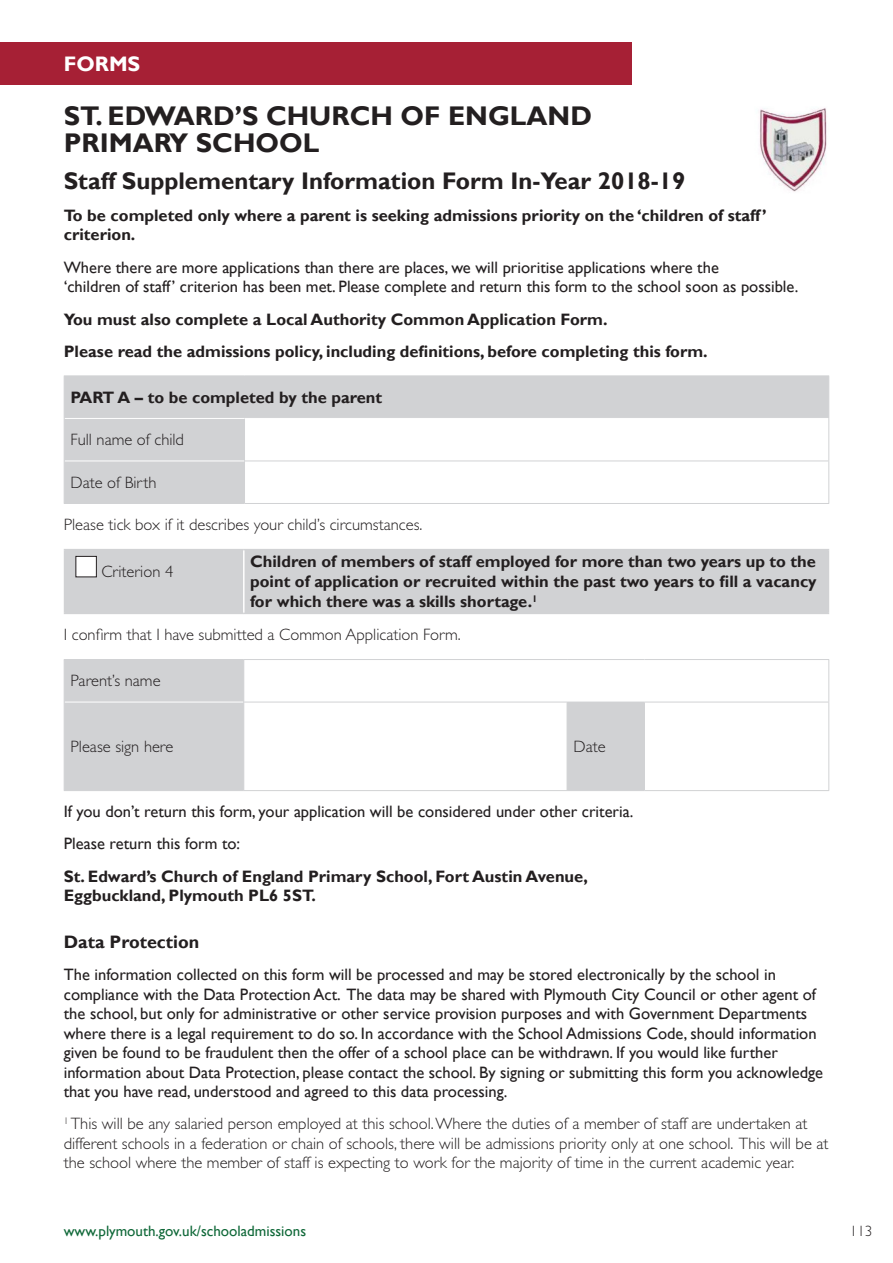
<style>
.page{position:relative;width:893px;height:1263px;background:#fff}
.page>*{position:absolute;margin:0;border:0;box-sizing:border-box;transform-origin:0 0}
._18pt_Header{font:700 27px/27px "Gill Sans";color:#231f20}
._16pt_Header{font:700 24px "Gill Sans";color:#231f20}
.t1{font:700 21px "Gill Sans";color:#fff}
._12pt_Header{font:700 18px "Gill Sans";color:#231f20}
.Main_-_Regular{font:16.5px/19.5px "Gill Sans";color:#231f20}
.Main_-_Regular-2{font:700 16.5px/19.5px "Gill Sans";color:#231f20}
.Main_-_Regular-3{font:300 16.5px/19.5px "Gill Sans Std";color:#231f20}
.Main_-_Light{font:300 16.5px "Gill Sans Std";color:#231f20}
.Main_-_Light-2{font:700 16.5px "Gill Sans";color:#231f20}
.t2{font:15px "Gill Sans";color:#0f6838}
.Main_-_Light-3{font:300 15px "Gill Sans Std";color:#231f20}
</style>
<div class="page">
<div style="left:0;top:43px;width:631px;height:42px;background:#a62035"></div>
<svg style="left:65px;top:376px;width:763px;height:127px"></svg>
<hr style="left:65px;top:418px;width:179px;height:1px;background:#fff">
<hr style="left:244px;top:418px;width:584px;height:1px;background:#fff">
<hr style="left:65px;top:461px;width:179px;height:1px;background:#fff">
<hr style="left:64px;top:376px;width:1px;height:42px;background:#d1d2d4">
<hr style="left:64px;top:375px;width:180px;height:1px;background:#d1d2d4">
<hr style="left:244px;top:375px;width:585px;height:1px;background:#d1d2d4">
<hr style="left:828px;top:376px;width:1px;height:42px;background:#d1d2d4">
<hr style="left:64px;top:418px;width:1px;height:43px;background:#d1d2d4">
<hr style="left:244px;top:419px;width:1px;height:42px;background:#d1d2d4">
<hr style="left:828px;top:418px;width:1px;height:43px;background:#d1d2d4">
<hr style="left:64px;top:461px;width:1px;height:42px;background:#d1d2d4">
<hr style="left:64px;top:503px;width:180px;height:1px;background:#d1d2d4">
<hr style="left:244px;top:461px;width:1px;height:42px;background:#d1d2d4">
<hr style="left:244px;top:461px;width:585px;height:1px;background:#d1d2d4">
<hr style="left:828px;top:461px;width:1px;height:42px;background:#d1d2d4">
<hr style="left:244px;top:503px;width:585px;height:1px;background:#d1d2d4">
<div style="left:65px;top:550px;width:763px;height:63px;background:#d1d2d4"></div>
<hr style="left:64px;top:550px;width:1px;height:63px;background:#d1d2d4">
<hr style="left:64px;top:549px;width:180px;height:1px;background:#d1d2d4">
<hr style="left:64px;top:613px;width:180px;height:1px;background:#d1d2d4">
<hr style="left:244px;top:549px;width:585px;height:1px;background:#d1d2d4">
<hr style="left:828px;top:550px;width:1px;height:63px;background:#d1d2d4">
<hr style="left:244px;top:613px;width:585px;height:1px;background:#d1d2d4">
<hr style="left:243px;top:550px;width:2px;height:63px;background:#fff">
<div style="left:76px;top:556px;width:20px;height:21px;background:#fff"></div>
<div style="left:75px;top:556px;width:22px;height:21px;border:1px solid #231f20"></div>
<svg style="left:65px;top:660px;width:579px;height:130px"></svg>
<hr style="left:65px;top:702px;width:178px;height:1px;background:#fff">
<hr style="left:64px;top:660px;width:1px;height:42px;background:#d1d2d4">
<hr style="left:64px;top:659px;width:180px;height:1px;background:#d1d2d4">
<hr style="left:243px;top:660px;width:1px;height:42px;background:#d1d2d4">
<hr style="left:244px;top:659px;width:323px;height:1px;background:#d1d2d4">
<hr style="left:567px;top:659px;width:77px;height:1px;background:#d1d2d4">
<hr style="left:644px;top:659px;width:185px;height:1px;background:#d1d2d4">
<hr style="left:828px;top:660px;width:1px;height:42px;background:#d1d2d4">
<hr style="left:64px;top:702px;width:1px;height:88px;background:#d1d2d4">
<hr style="left:64px;top:790px;width:180px;height:1px;background:#d1d2d4">
<hr style="left:243px;top:702px;width:1px;height:88px;background:#d1d2d4">
<hr style="left:243px;top:702px;width:324px;height:1px;background:#d1d2d4">
<hr style="left:244px;top:790px;width:323px;height:1px;background:#d1d2d4">
<hr style="left:567px;top:702px;width:1px;height:88px;background:#d1d2d4">
<hr style="left:567px;top:702px;width:77px;height:1px;background:#d1d2d4">
<hr style="left:567px;top:790px;width:77px;height:1px;background:#d1d2d4">
<hr style="left:644px;top:702px;width:1px;height:88px;background:#d1d2d4">
<hr style="left:644px;top:702px;width:185px;height:1px;background:#d1d2d4">
<hr style="left:828px;top:702px;width:1px;height:88px;background:#d1d2d4">
<hr style="left:644px;top:790px;width:185px;height:1px;background:#d1d2d4">
<img style="left:760px;top:108px;width:67px;height:84px">
<p class="t1" style="left:64px;top:51px;width:78px">FORMS</p>
<p class="_18pt_Header" style="left:64px;top:103px;width:530px">ST. EDWARD’S CHURCH OF ENGLAND<br>PRIMARY SCHOOL</p>
<p class="_16pt_Header" style="left:64px;top:166px;width:623px">Staff Supplementary Information Form In-Year 2018-19</p>
<p class="Main_-_Regular-2" style="left:64px;top:206px;width:704px">To be completed only where a parent is seeking admissions priority on the ‘children of staff’ criterion.</p>
<p class="Main_-_Regular" style="left:64px;top:258px;width:736px">Where there are more applications than there are places, we will prioritise applications where the<br>‘children of staff’ criterion has been met. Please complete and return this form to the school soon as possible.</p>
<p class="Main_-_Regular-2" style="left:64px;top:310px;width:545px">You must also complete a Local Authority Common Application Form.</p>
<p class="Main_-_Regular-2" style="left:64px;top:342px;width:645px">Please read the admissions policy, including definitions, before completing this form.</p>
<p class="Main_-_Light-2" style="left:71px;top:387px;width:313px">PART A – to be completed by the parent</p>
<p class="Main_-_Light" style="left:71px;top:430px;width:115px">Full name of child</p>
<p class="Main_-_Light" style="left:71px;top:473px;width:87px">Date of Birth</p>
<p class="Main_-_Light" style="left:64px;top:515px;width:360px">Please tick box if it describes your child’s circumstances.</p>
<p class="Main_-_Light" style="left:101px;top:562px;width:73px">Criterion 4</p>
<p class="Main_-_Regular-2" style="left:250px;top:552px;width:568px;text-align:justify">Children of members of staff employed for more than two years up to the point of application or recruited within the past two years to fill a vacancy for which there was a skills shortage.<sup>1</sup></p>
<p class="Main_-_Light" style="left:64px;top:626px;width:398px">I confirm that I have submitted a Common Application Form.</p>
<p class="Main_-_Light" style="left:71px;top:672px;width:92px">Parent’s name</p>
<p class="Main_-_Light" style="left:71px;top:737px;width:104px">Please sign here</p>
<p class="Main_-_Light" style="left:573px;top:737px;width:34px">Date</p>
<p class="Main_-_Regular" style="left:64px;top:802px;width:571px">If you don’t return this form, your application will be considered under other criteria.</p>
<p class="Main_-_Regular" style="left:64px;top:834px;width:178px">Please return this form to:</p>
<p class="Main_-_Regular-2" style="left:64px;top:867px;width:526px">St. Edward’s Church of England Primary School, Fort Austin Avenue,<br>Eggbuckland, Plymouth PL6 5ST.</p>
<p class="_12pt_Header" style="left:64px;top:931px;width:137px">Data Protection</p>
<p class="Main_-_Regular" style="left:64px;top:965px;width:761px">The information collected on this form will be processed and may be stored electronically by the school in compliance with the Data Protection Act. The data may be shared with Plymouth City Council or other agent of the school, but only for administrative or other service provision purposes and with Government Departments where there is a legal requirement to do so. In accordance with the School Admissions Code, should information given be found to be fraudulent then the offer of a school place can be withdrawn. If you would like further information about Data Protection, please contact the school. By signing or submitting this form you acknowledge that you have read, understood and agreed to this data processing.</p>
<p class="Main_-_Regular-3" style="left:64px;top:1114px;width:766px"><sup>1</sup> This will be any salaried person employed at this school. Where the duties of a member of staff are undertaken at different schools in a federation or chain of schools, there will be admissions priority only at one school. This will be at the school where the member of staff is expecting to work for the majority of time in the current academic year.</p>
<p class="t2" style="left:64px;top:1222px;width:244px">www.plymouth.gov.uk/schooladmissions</p>
<p class="Main_-_Light-3" style="left:850px;top:1223px;width:24px">113</p>
</div>
